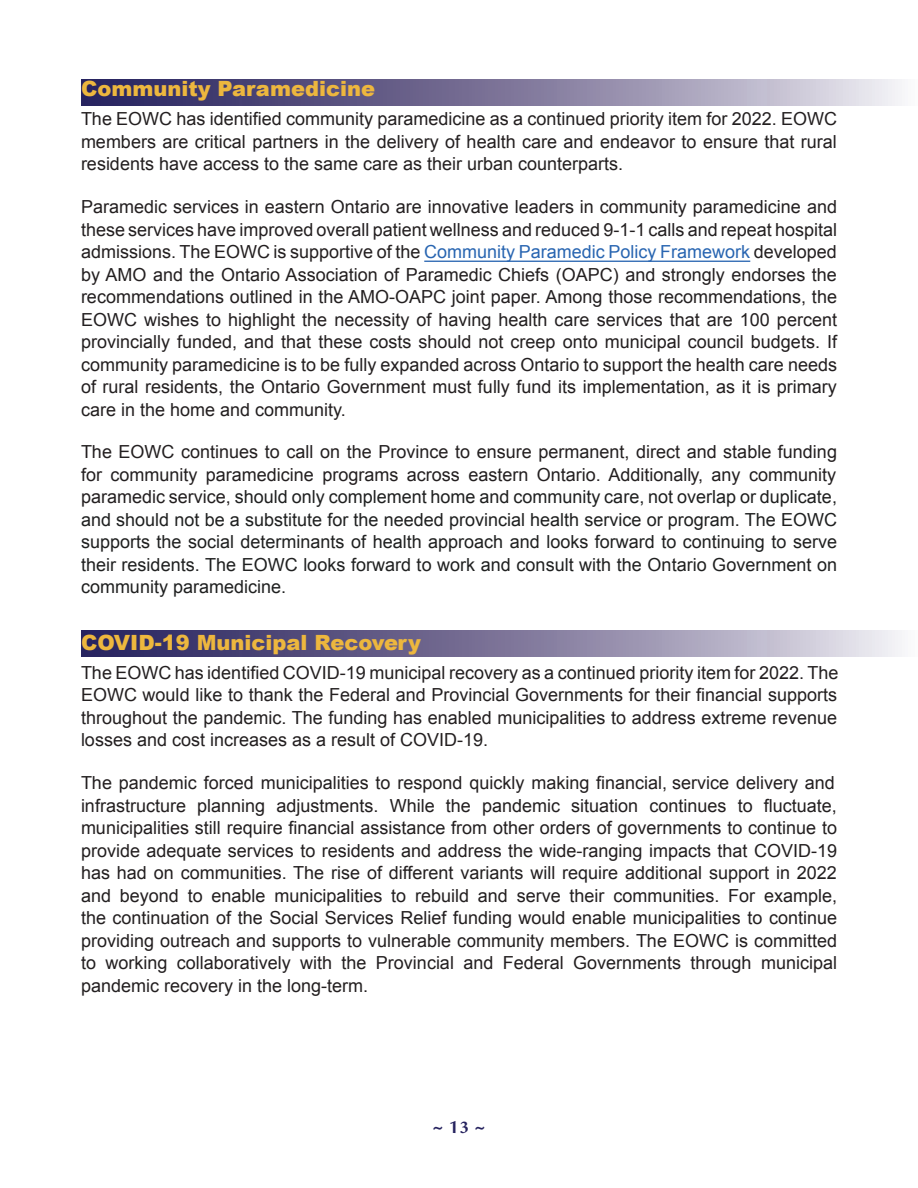
<style>
.page{position:relative;width:918px;height:1188px;background:#fff}
.page>*{position:absolute;margin:0;border:0;box-sizing:border-box;transform-origin:0 0}
.t1{font:900 21px "Arial";color:#edb73e}
.t2{font:18px/22.5px "Arial";color:#231f20;text-align:justify}
.t3{font:18px/22.5px "Arial";color:#1f2020;text-align:justify}
.t4{font:700 18px "Optima";color:#26235f}
.s1{color:#2865b1}
.s2{color:#231f20}
.s3{font-family:"Minion Pro"}
</style>
<div class="page">
<svg style="left:81px;top:80px;width:821px;height:25px;background:#807a9d"></svg>
<svg style="left:81px;top:631px;width:821px;height:26px;background:#807a9d"></svg>
<hr style="left:424px;top:261px;width:326px;height:1px;background:#2865b1">
<p class="t1" style="left:81px;top:73px;width:296px">Community Paramedicine</p>
<p class="t2" style="left:81px;top:108px;width:758px">The EOWC has identified community paramedicine as a continued priority item for 2022. EOWC members are critical partners in the delivery of health care and endeavor to ensure that rural residents have access to the same care as their urban counterparts.</p>
<p class="t2" style="left:81px;top:196px;width:758px">Paramedic services in eastern Ontario are innovative leaders in community paramedicine and these services have improved overall patient wellness and reduced 9-1-1 calls and repeat hospital admissions. The EOWC is supportive of the <span class="s1">Community Paramedic Policy Framework</span> developed by AMO and the Ontario Association of Paramedic Chiefs (OAPC) and strongly endorses the recommendations outlined in the AMO-OAPC joint paper. Among those recommendations, the EOWC wishes to highlight the necessity of having health care services that are 100 percent provincially funded, and that these costs should not creep onto municipal council budgets. If community paramedicine is to be fully expanded across Ontario to support the health care needs of rural residents, the Ontario Government must fully fund its implementation, as it is primary care in the home and community.</p>
<p class="t3" style="left:81px;top:441px;width:758px"><span class="s2">The EOWC continues to call on the Province to ensure permanent, direct and stable funding for community paramedicine programs across eastern Ontario. Additionally, any community paramedic service,</span> should only complement home and community care, not overlap or duplicate, and should not be a substitute for the needed provincial health service or program. The EOWC supports the social determinants of health approach and looks forward to continuing to serve their residents. The EOWC looks forward to work and consult with the Ontario Government on community paramedicine.</p>
<p class="t1" style="left:81px;top:627px;width:341px">COVID-19 Municipal Recovery</p>
<p class="t2" style="left:81px;top:661px;width:759px">The EOWC has identified COVID-19 municipal recovery as a continued priority item for 2022. The EOWC would like to thank the Federal and Provincial Governments for their financial supports throughout the pandemic. The funding has enabled municipalities to address extreme revenue losses and cost increases as a result of COVID-19.</p>
<p class="t2" style="left:81px;top:772px;width:758px;text-align:left">The pandemic forced municipalities to respond quickly making financial, service delivery and infrastructure planning adjustments. While the pandemic situation continues to fluctuate, municipalities still require financial assistance from other orders of governments to continue to provide adequate services to residents and address the wide-ranging impacts that COVID-19 has had on communities. The rise of different variants will require additional support in 2022 and beyond to enable municipalities to rebuild and serve their communities. For example, the continuation of the Social Services Relief funding would enable municipalities to continue providing outreach and supports to vulnerable community members. The EOWC is committed to working collaboratively with the Provincial and Federal Governments through municipal pandemic recovery in the long-term.</p>
<p class="t4" style="left:432px;top:1117px;width:55px">~ 1<span class="s3">3</span> ~</p>
</div>
